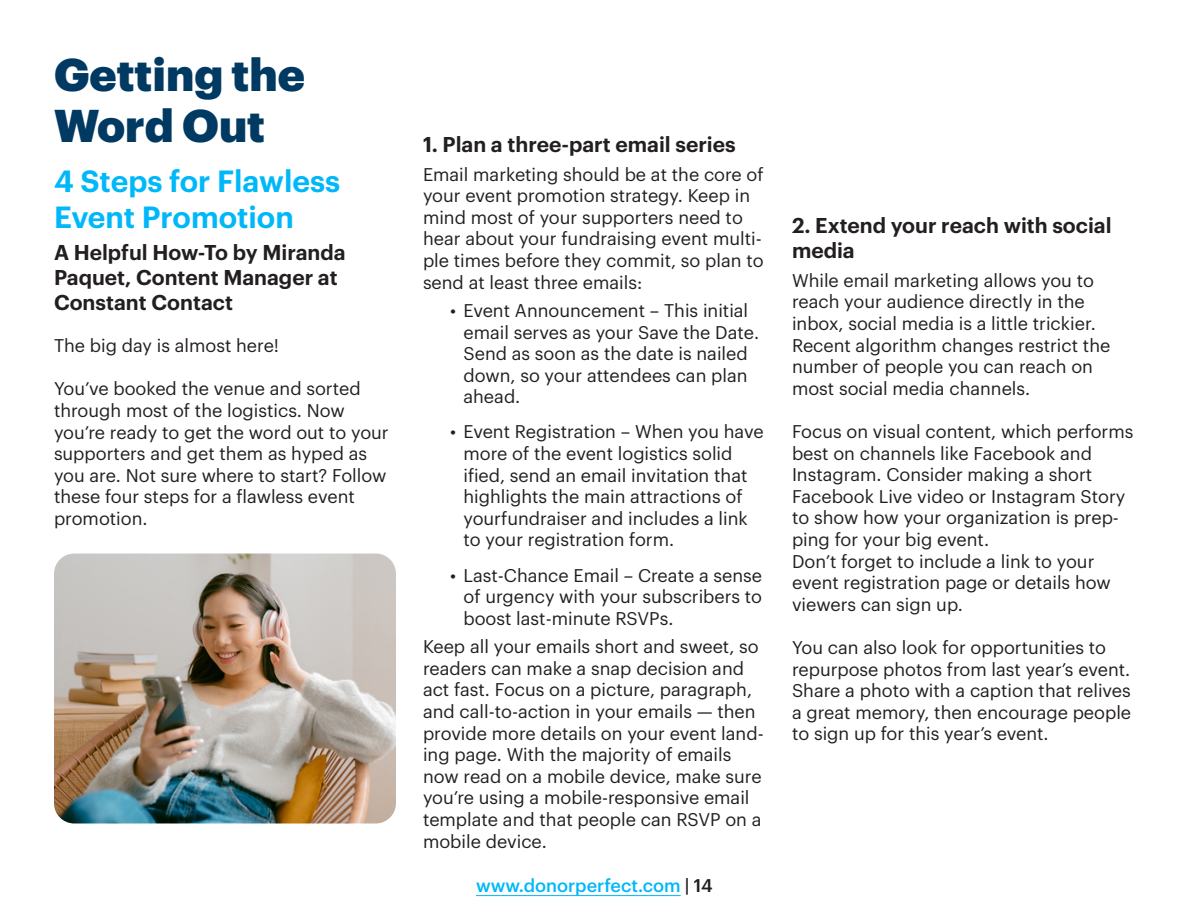
<style>
.page{position:relative;width:1188px;height:918px;background:#fff}
.page>*{position:absolute;margin:0;border:0;box-sizing:border-box;transform-origin:0 0}
.t1{font:900 45px/51px "Graphik";color:#003a63}
.t2{font:600 30px/36px "Graphik";color:#00b8f9}
.t3{font:600 21px/25.2px "Graphik";color:#231f20}
.body{font:18px/21.6px "Graphik";color:#231f20}
.t4{font:500 18px "Graphik";color:#00b8f9}
.s1{color:#231f20}
</style>
<div class="page">
<hr style="left:476px;top:895px;width:205px;height:1px;background:#00b8f9">
<img style="left:54px;top:554px;width:342px;height:270px">
<h1 class="t1" style="left:54px;top:45px;width:252px">Getting the<br>Word Out</h1>
<h2 class="t2" style="left:54px;top:160px;width:288px">4 Steps for Flawless<br>Event Promotion</h2>
<h3 class="t3" style="left:54px;top:238px;width:293px">A Helpful How-To by Miranda<br>Paquet, Content Manager at<br>Constant Contact</h3>
<p class="body" style="left:54px;top:333px;width:227px">The big day is almost here!</p>
<p class="body" style="left:54px;top:377px;width:336px">You’ve booked the venue and sorted through most of the logistics. Now you’re ready to get the word out to your supporters and get them as hyped as you are. Not sure where to start? Follow these four steps for a flawless event promotion.</p>
<h3 class="t3" style="left:423px;top:130px;width:314px">1. Plan a three-part email series</h3>
<p class="body" style="left:423px;top:162px;width:342px">Email marketing should be at the core of your event promotion strategy. Keep in mind most of your supporters need to hear about your fundraising event multi&shy;ple times before they commit, so plan to send at least three emails:</p>
<p class="body" style="left:464px;top:298px;width:297px;text-indent:-14px">• Event Announcement – This initial email serves as your Save the Date.<br>Send as soon as the date is nailed down, so your attendees can plan ahead.</p>
<p class="body" style="left:464px;top:420px;width:302px;text-indent:-14px">• Event Registration – When you have more of the event logistics solid ified, send an email invitation that highlights the main attractions of yourfundraiser and includes a link to your registration form.</p>
<p class="body" style="left:464px;top:563px;width:300px;text-align:justify;text-indent:-14px">• Last-Chance Email – Create a sense of urgency with your subscribers to boost last-minute RSVPs.</p>
<p class="body" style="left:423px;top:634px;width:342px">Keep all your emails short and sweet, so readers can make a snap decision and act fast. Focus on a picture, paragraph, and call-to-action in your emails — then provide more details on your event land&shy;ing page. With the majority of emails now read on a mobile device, make sure you’re using a mobile-responsive email template and that people can RSVP on a mobile device.</p>
<p class="t4" style="left:476px;top:872px;width:238px">www.donorperfect.com <span class="s1">| 14</span></p>
<h3 class="t3" style="left:792px;top:211px;width:321px">2. Extend your reach with social media</h3>
<p class="body" style="left:792px;top:268px;width:320px">While email marketing allows you to reach your audience directly in the inbox, social media is a little trickier.<br>Recent algorithm changes restrict the number of people you can reach on most social media channels.</p>
<p class="body" style="left:792px;top:419px;width:343px">Focus on visual content, which performs best on channels like Facebook and Instagram. Consider making a short Facebook Live video or Instagram Story to show how your organization is prep&shy;ping for your big event.</p>
<p class="body" style="left:792px;top:549px;width:320px">Don’t forget to include a link to your event registration page or details how viewers can sign up.</p>
<p class="body" style="left:792px;top:635px;width:341px">You can also look for opportunities to repurpose photos from last year’s event.<br>Share a photo with a caption that relives a great memory, then encourage people to sign up for this year’s event.</p>
</div>
